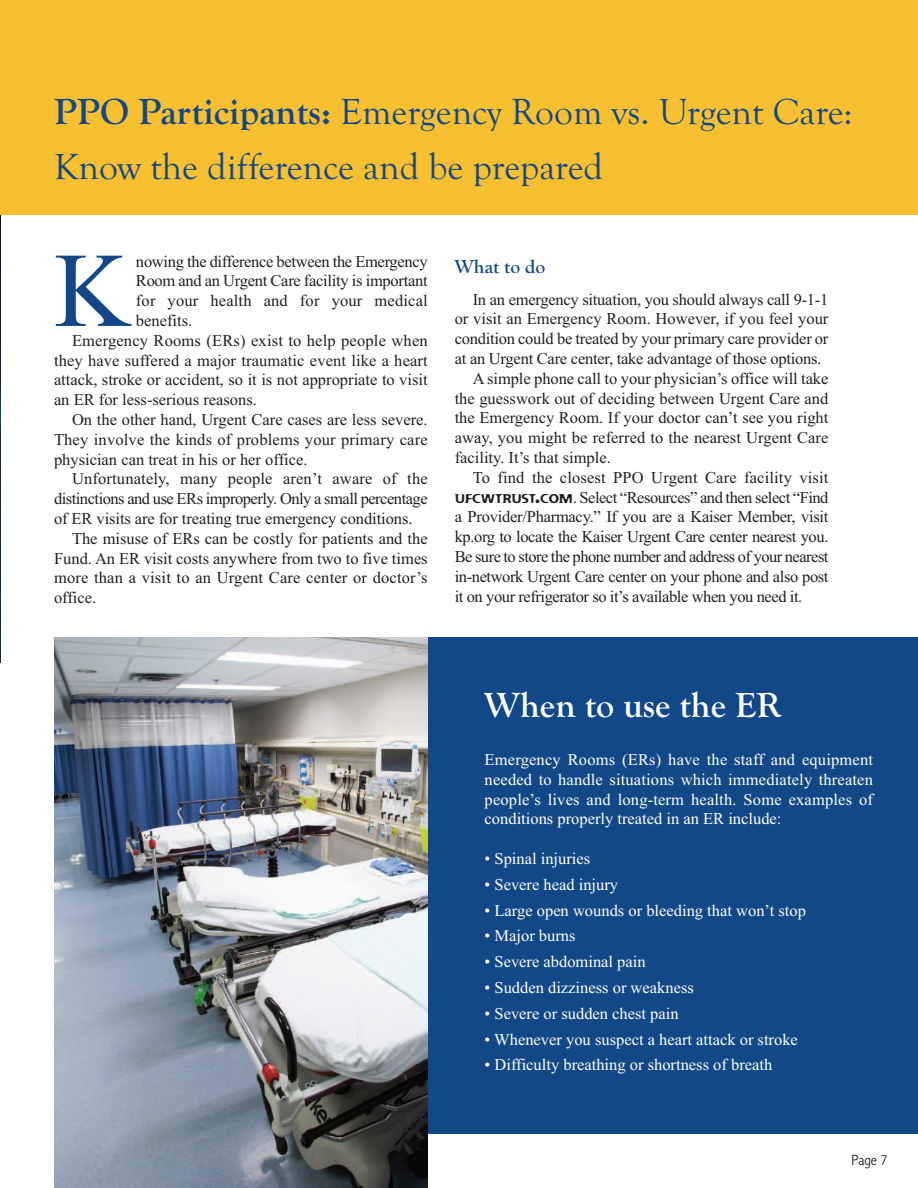
<style>
.page{position:relative;width:918px;height:1188px;background:#fff}
.page>*{position:absolute;margin:0;border:0;box-sizing:border-box;transform-origin:0 0}
.t1{font:106.2px "Times New Roman";color:#124888}
.t2{font:37.5px/54.9px "Goudy Old Style T";color:#124888}
.t3{font:700 36px "Goudy Old Style T";color:#fff}
.t4{font:700 19.5px "Goudy Old Style T";color:#124888}
.t5{font:16.5px "Times New Roman";color:#231f20}
.t6{font:16.5px/19.8px "Times New Roman";color:#fff;text-align:justify}
.t7{font:16.5px "Times New Roman";letter-spacing:-.03em;color:#231f20}
.t8{font:16.5px "Times New Roman";letter-spacing:-.025em;color:#231f20}
.t9{font:16.5px "Times New Roman";letter-spacing:-.02em;color:#231f20}
.t10{font:300 condensed 15px "Abadi";color:#231f20}
.s1{font-weight:700}
.s2{font-family:"Flexure";font-size:12.3px}
.s3{font-family:"Flexure"}
</style>
<div class="page">
<img style="left:0;top:215px;width:1px;height:447px">
<div style="left:320px;top:637px;width:598px;height:497px;background:#124888"></div>
<img style="left:54px;top:637px;width:374px;height:551px">
<div style="left:0;top:0;width:918px;height:215px;background:#f7c030"></div>
<h2 class="t2" style="left:54px;top:85px;width:800px"><span class="s1">PPO Participants:</span> Emergency Room vs. Urgent Care:<br>Know the difference and be prepared</h2>
<h1 class="t1" style="left:54px;top:219px;width:78px">K</h1>
<p class="t9" style="left:136px;top:250px;width:293px">nowing the difference between the Emergency</p>
<p class="t5" style="left:136px;top:270px;width:293px">Room and an Urgent Care facility is important</p>
<p class="t5" style="left:136px;top:290px;width:293px">for your health and for your medical</p>
<p class="t5" style="left:136px;top:309px;width:58px">benefits.</p>
<p class="t5" style="left:72px;top:329px;width:357px">Emergency Rooms (ERs) exist to help people when</p>
<p class="t5" style="left:54px;top:349px;width:375px">they have suffered a major traumatic event like a heart</p>
<p class="t5" style="left:54px;top:369px;width:375px">attack, stroke or accident, so it is not appropriate to visit</p>
<p class="t5" style="left:54px;top:389px;width:204px">an ER for less-serious reasons.</p>
<p class="t5" style="left:72px;top:408px;width:357px">On the other hand, Urgent Care cases are less severe.</p>
<p class="t5" style="left:54px;top:428px;width:375px">They involve the kinds of problems your primary care</p>
<p class="t5" style="left:54px;top:448px;width:255px">physician can treat in his or her office.</p>
<p class="t5" style="left:72px;top:468px;width:357px">Unfortunately, many people aren’t aware of the</p>
<p class="t7" style="left:54px;top:488px;width:375px">distinctions and use ERs improperly. Only a small percentage</p>
<p class="t5" style="left:54px;top:507px;width:360px">of ER visits are for treating true emergency conditions.</p>
<p class="t5" style="left:72px;top:527px;width:357px">The misuse of ERs can be costly for patients and the</p>
<p class="t5" style="left:54px;top:547px;width:375px">Fund. An ER visit costs anywhere from two to five times</p>
<p class="t5" style="left:54px;top:567px;width:375px">more than a visit to an Urgent Care center or doctor’s</p>
<p class="t5" style="left:54px;top:587px;width:44px">office.</p>
<p class="t4" style="left:455px;top:255px;width:92px">What to do</p>
<p class="t5" style="left:473px;top:288px;width:357px">In an emergency situation, you should always call 9-1-1</p>
<p class="t5" style="left:455px;top:308px;width:375px">or visit an Emergency Room. However, if you feel your</p>
<p class="t5" style="left:455px;top:328px;width:375px">condition could be treated by your primary care provider or</p>
<p class="t5" style="left:455px;top:347px;width:368px">at an Urgent Care center, take advantage of those options.</p>
<p class="t5" style="left:473px;top:367px;width:357px">A simple phone call to your physician’s office will take</p>
<p class="t5" style="left:455px;top:387px;width:375px">the guesswork out of deciding between Urgent Care and</p>
<p class="t5" style="left:455px;top:407px;width:375px">the Emergency Room. If your doctor can’t see you right</p>
<p class="t5" style="left:455px;top:427px;width:375px">away, you might be referred to the nearest Urgent Care</p>
<p class="t5" style="left:455px;top:446px;width:158px">facility. It’s that simple.</p>
<p class="t5" style="left:473px;top:466px;width:357px">To find the closest PPO Urgent Care facility visit</p>
<p class="t7" style="left:455px;top:486px;width:375px"><span class="s2">UFCWTRUST</span><span class="s3">.</span><span class="s2">COM</span>. Select “Resources” and then select “Find</p>
<p class="t5" style="left:455px;top:506px;width:375px">a Provider/Pharmacy.” If you are a Kaiser Member, visit</p>
<p class="t8" style="left:455px;top:526px;width:375px">kp.org to locate the Kaiser Urgent Care center nearest you.</p>
<p class="t7" style="left:455px;top:545px;width:375px">Be sure to store the phone number and address of your nearest</p>
<p class="t8" style="left:455px;top:565px;width:375px">in-network Urgent Care center on your phone and also post</p>
<p class="t8" style="left:455px;top:585px;width:349px">it on your refrigerator so it’s available when you need it.</p>
<h3 class="t3" style="left:485px;top:685px;width:298px">When to use the ER</h3>
<p class="t6" style="left:485px;top:749px;width:390px">Emergency Rooms (ERs) have the staff and equipment needed to handle situations which immediately threaten people’s lives and long-term health. Some examples of conditions properly treated in an ER include:</p>
<p class="t6" style="left:485px;top:848px;width:107px">• Spinal injuries</p>
<p class="t6" style="left:485px;top:874px;width:135px">• Severe head injury</p>
<p class="t6" style="left:485px;top:900px;width:323px">• Large open wounds or bleeding that won’t stop</p>
<p class="t6" style="left:485px;top:926px;width:93px">• Major burns</p>
<p class="t6" style="left:485px;top:952px;width:163px">• Severe abdominal pain</p>
<p class="t6" style="left:485px;top:977px;width:211px">• Sudden dizziness or weakness</p>
<p class="t6" style="left:485px;top:1003px;width:196px">• Severe or sudden chest pain</p>
<p class="t6" style="left:485px;top:1029px;width:315px">• Whenever you suspect a heart attack or stroke</p>
<p class="t6" style="left:485px;top:1055px;width:289px">• Difficulty breathing or shortness of breath</p>
<p class="t10" style="left:852px;top:1152px;width:37px">Page 7</p>
</div>
